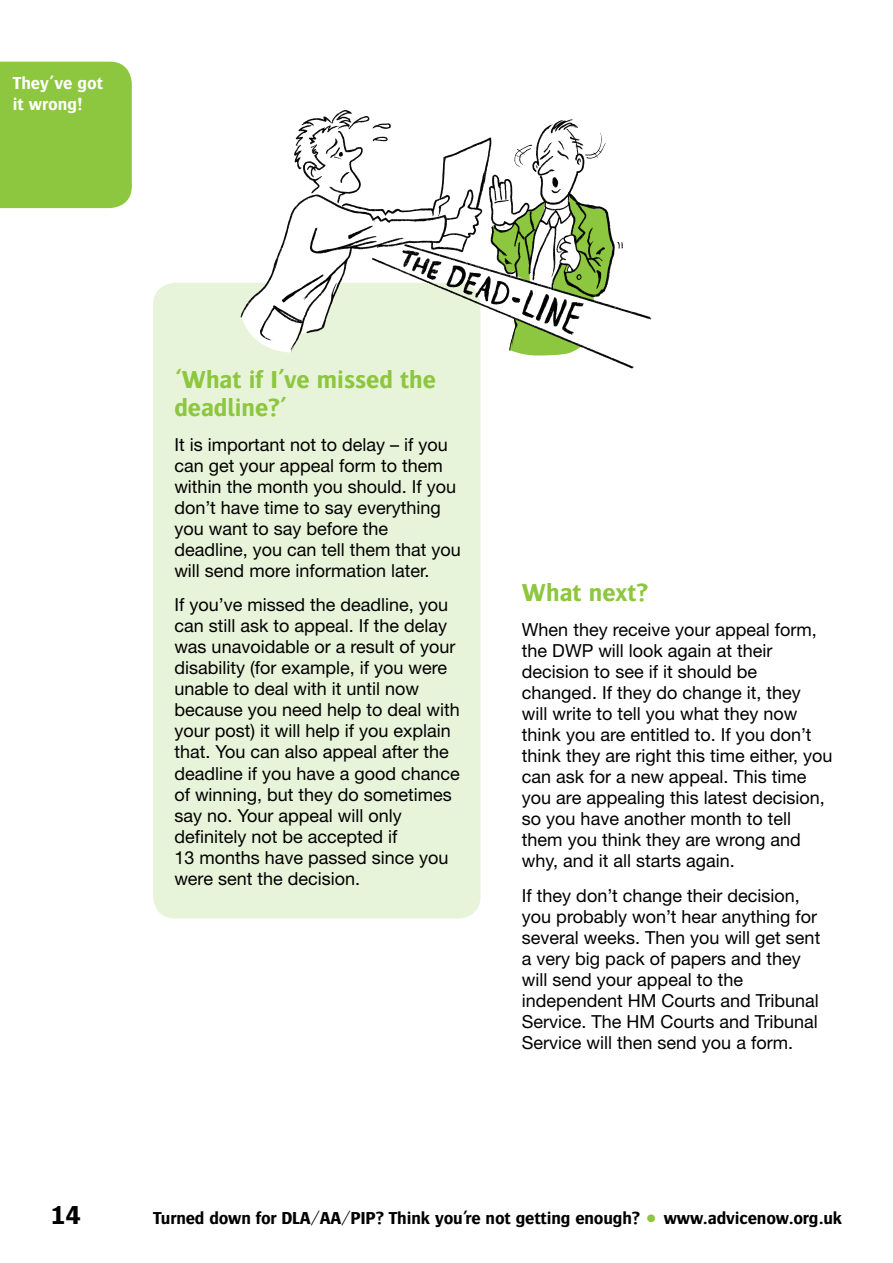
<style>
.page{position:relative;width:893px;height:1263px;background:#fff}
.page>*{position:absolute;margin:0;border:0;box-sizing:border-box;transform-origin:0 0}
.t1{font:700 27px "Bosis";color:#000}
.t2{font:700 25.5px/28.5px "Bosis";color:#8dc63f}
.t3{font:18px/21px "Helvetica Neue";color:#000}
.t4{font:700 18px "Bosis";letter-spacing:-.005em;color:#000}
.t5{font:700 18px/21px "Bosis";color:#fff}
.s1{font-size:30px;color:#8dc63f}
</style>
<div class="page">
<div style="left:0;top:62px;width:132px;height:146px;background:#8dc63f"></div>
<div style="left:153px;top:283px;width:327px;height:635px;background:#e8f4d9;border-radius:22px"></div>
<img style="left:240px;top:109px;width:412px;height:266px">
<p class="t5" style="left:13px;top:72px;width:92px">They’ve got it wrong!</p>
<h1 class="t1" style="left:51px;top:1200px;width:32px">14</h1>
<h2 class="t2" style="left:174px;top:364px;width:263px">‘What if I’ve missed the deadline?’</h2>
<p class="t3" style="left:174px;top:434px;width:288px">It is important not to delay – if you can get your appeal form to them within the month you should. If you don’t have time to say everything you want to say before the deadline, you can tell them that you will send more information later.</p>
<p class="t3" style="left:174px;top:594px;width:287px">If you’ve missed the deadline, you can still ask to appeal. If the delay was unavoidable or a result of your disability (for example, if you were unable to deal with it until now because you need help to deal with your post) it will help if you explain that. You can also appeal after the deadline if you have a good chance of winning, but they do sometimes say no. Your appeal will only definitely not be accepted if<br>13 months have passed since you were sent the decision.</p>
<h2 class="t2" style="left:522px;top:578px;width:128px">What next?</h2>
<p class="t3" style="left:522px;top:619px;width:312px">When they receive your appeal form, the DWP will look again at their decision to see if it should be changed. If they do change it, they<br>will write to tell you what they now think you are entitled to. If you don’t think they are right this time either, you can ask for a new appeal. This time you are appealing this latest decision, so you have another month to tell them you think they are wrong and why, and it all starts again.</p>
<p class="t3" style="left:522px;top:884px;width:300px">If they don’t change their decision, you probably won’t hear anything for several weeks. Then you will get sent a very big pack of papers and they will send your appeal to the independent HM Courts and Tribunal Service. The HM Courts and Tribunal Service will then send you a form.</p>
<p class="t4" style="left:153px;top:1208px;width:691px">Turned down for DLA/AA/PIP? Think you’re not getting enough? <span class="s1">•</span> www.advicenow.org.uk</p>
</div>
